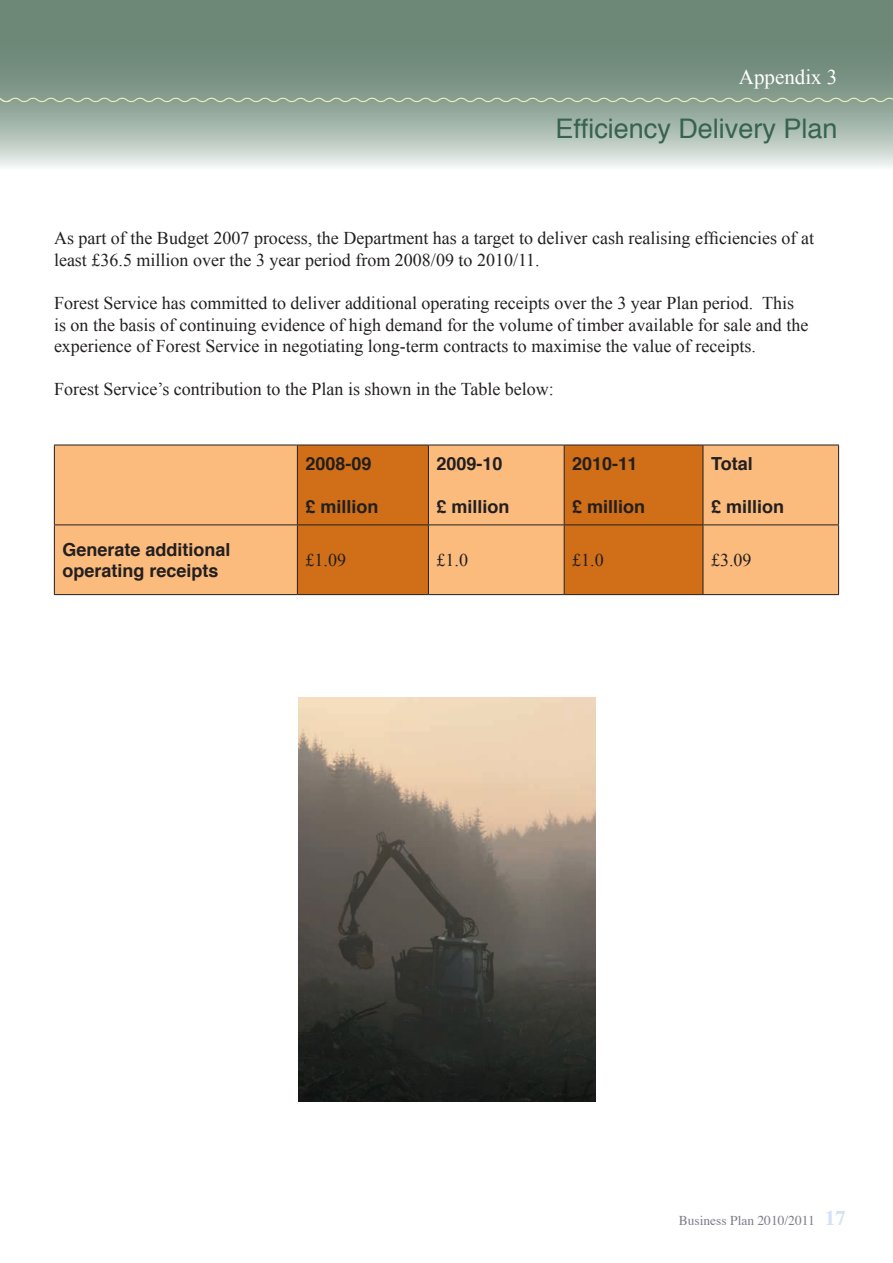
<style>
.page{position:relative;width:893px;height:1263px;background:#fff}
.page>*{position:absolute;margin:0;border:0;box-sizing:border-box;transform-origin:0 0}
.t1{font:27px "Helvetica";color:#376350}
.t2{font:21px "Times New Roman";color:#fff}
.t3{font:18px/21.6px "Times New Roman";color:#231f20}
.t4{font:700 18px/21.6px "Helvetica";color:#231f20}
.t5{font:13.5px "Times";color:#7d7c8b}
.s1{font-weight:700;font-size:21px;color:#d2e3f4}
</style>
<div class="page">
<svg style="left:11px;top:0;width:882px;height:167px;background:#8ea396"></svg>
<svg style="left:0;top:0;width:11px;height:167px;background:#8ea396"></svg>
<svg style="left:0;top:96px;width:893px;height:8px;background:#97ac97"></svg>
<div style="left:55px;top:446px;width:783px;height:148px;background:#fbbb7d"></div>
<svg style="left:298px;top:446px;width:405px;height:148px;background:#dd8739"></svg>
<hr style="left:54px;top:445px;width:243px;height:1px;background:#231f20">
<hr style="left:297px;top:445px;width:131px;height:1px;background:#231f20">
<hr style="left:428px;top:445px;width:136px;height:1px;background:#231f20">
<hr style="left:564px;top:445px;width:139px;height:1px;background:#231f20">
<hr style="left:703px;top:445px;width:136px;height:1px;background:#231f20">
<hr style="left:54px;top:524px;width:243px;height:1px;background:#231f20">
<hr style="left:297px;top:524px;width:131px;height:1px;background:#231f20">
<hr style="left:428px;top:524px;width:136px;height:1px;background:#231f20">
<hr style="left:564px;top:524px;width:139px;height:1px;background:#231f20">
<hr style="left:703px;top:524px;width:136px;height:1px;background:#231f20">
<hr style="left:54px;top:594px;width:243px;height:1px;background:#231f20">
<hr style="left:297px;top:594px;width:131px;height:1px;background:#231f20">
<hr style="left:428px;top:594px;width:136px;height:1px;background:#231f20">
<hr style="left:564px;top:594px;width:139px;height:1px;background:#231f20">
<hr style="left:703px;top:594px;width:136px;height:1px;background:#231f20">
<hr style="left:54px;top:445px;width:1px;height:79px;background:#231f20">
<hr style="left:54px;top:525px;width:1px;height:69px;background:#231f20">
<hr style="left:297px;top:445px;width:1px;height:79px;background:#231f20">
<hr style="left:428px;top:445px;width:1px;height:79px;background:#231f20">
<hr style="left:564px;top:445px;width:1px;height:79px;background:#231f20">
<hr style="left:703px;top:445px;width:1px;height:79px;background:#231f20">
<hr style="left:838px;top:445px;width:1px;height:79px;background:#231f20">
<hr style="left:297px;top:525px;width:1px;height:69px;background:#231f20">
<hr style="left:428px;top:525px;width:1px;height:69px;background:#231f20">
<hr style="left:564px;top:525px;width:1px;height:69px;background:#231f20">
<hr style="left:703px;top:525px;width:1px;height:69px;background:#231f20">
<hr style="left:838px;top:525px;width:1px;height:69px;background:#231f20">
<img style="left:298px;top:697px;width:298px;height:404px">
<p class="t2" style="left:739px;top:62px;width:100px">Appendix 3</p>
<h1 class="t1" style="left:555px;top:107px;width:284px">Efficiency Delivery Plan</h1>
<p class="t3" style="left:54px;top:227px;width:761px">As part of the Budget 2007 process, the Department has a target to deliver cash realising efficiencies of at least £36.5 million over the 3 year period from 2008/09 to 2010/11.</p>
<p class="t3" style="left:54px;top:292px;width:756px">Forest Service has committed to deliver additional operating receipts over the 3 year Plan period. This is on the basis of continuing evidence of high demand for the volume of timber available for sale and the experience of Forest Service in negotiating long-term contracts to maximise the value of receipts.</p>
<p class="t3" style="left:54px;top:378px;width:501px">Forest Service’s contribution to the Plan is shown in the Table below:</p>
<p class="t4" style="left:305px;top:453px;width:68px">2008-09</p>
<p class="t4" style="left:305px;top:496px;width:75px">£ million</p>
<p class="t4" style="left:436px;top:453px;width:68px">2009-10</p>
<p class="t4" style="left:436px;top:496px;width:75px">£ million</p>
<p class="t4" style="left:572px;top:453px;width:67px">2010-11</p>
<p class="t4" style="left:572px;top:496px;width:75px">£ million</p>
<p class="t4" style="left:711px;top:453px;width:43px">Total</p>
<p class="t4" style="left:711px;top:496px;width:75px">£ million</p>
<p class="t4" style="left:62px;top:539px;width:170px">Generate additional operating receipts</p>
<p class="t3" style="left:305px;top:549px;width:42px">£1.09</p>
<p class="t3" style="left:436px;top:549px;width:33px">£1.0</p>
<p class="t3" style="left:572px;top:549px;width:33px">£1.0</p>
<p class="t3" style="left:711px;top:549px;width:42px">£3.09</p>
<p class="t5" style="left:679px;top:1207px;width:169px">Business Plan 2010/2011 <span class="s1">17</span></p>
</div>
